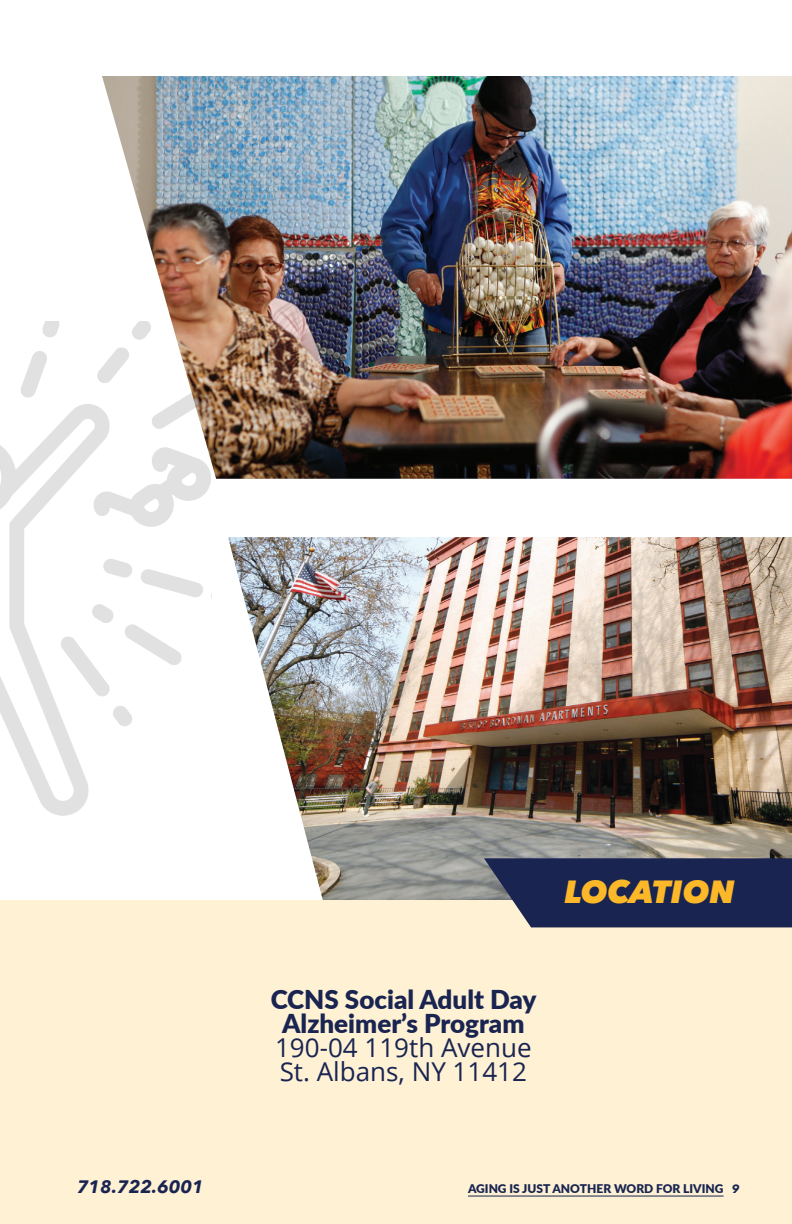
<style>
.page{position:relative;width:792px;height:1224px;background:#fff}
.page>*{position:absolute;margin:0;border:0;box-sizing:border-box;transform-origin:0 0}
.t1{font:italic 800 32px "Avenir Next";color:#fcb828}
.t2{font:900 26px "Lato";color:#192451}
.t3{font:26px/24px "Open Sans";color:#192451}
.t4{font:italic 700 18px "Avenir Next";color:#192451}
.t5{font:900 12px "Lato";color:#192451}
.s1{font-family:"Avenir Next";font-weight:700;font-style:italic}
</style>
<div class="page">
<img style="left:228px;top:537px;width:564px;height:363px">
<div style="left:0;top:900px;width:792px;height:324px;background:#fef1d4"></div>
<svg style="left:484px;top:858px;width:308px;height:69px;background:#3c4464"></svg>
<div style="left:565px;top:871px;width:227px;height:55px;background:#192451"></div>
<hr style="left:468px;top:1196px;width:256px;height:1px;background:#192451">
<img style="left:102px;top:76px;width:690px;height:403px">
<img style="left:0;top:321px;width:212px;height:495px">
<p class="t1" style="left:565px;top:872px;width:172px">LOCATION</p>
<p class="t2" style="left:271px;top:980px;width:267px">CCNS Social Adult Day</p>
<p class="t2" style="left:282px;top:1004px;width:244px">Alzheimer’s Program</p>
<p class="t3" style="left:275px;top:1035px;width:258px">190-04 119th Avenue<br>St. Albans, NY 11412</p>
<p class="t4" style="left:77px;top:1171px;width:128px">718.722.6001</p>
<p class="t5" style="left:468px;top:1180px;width:273px">AGING IS JUST ANOTHER WORD FOR LIVING <span class="s1">9</span></p>
</div>
